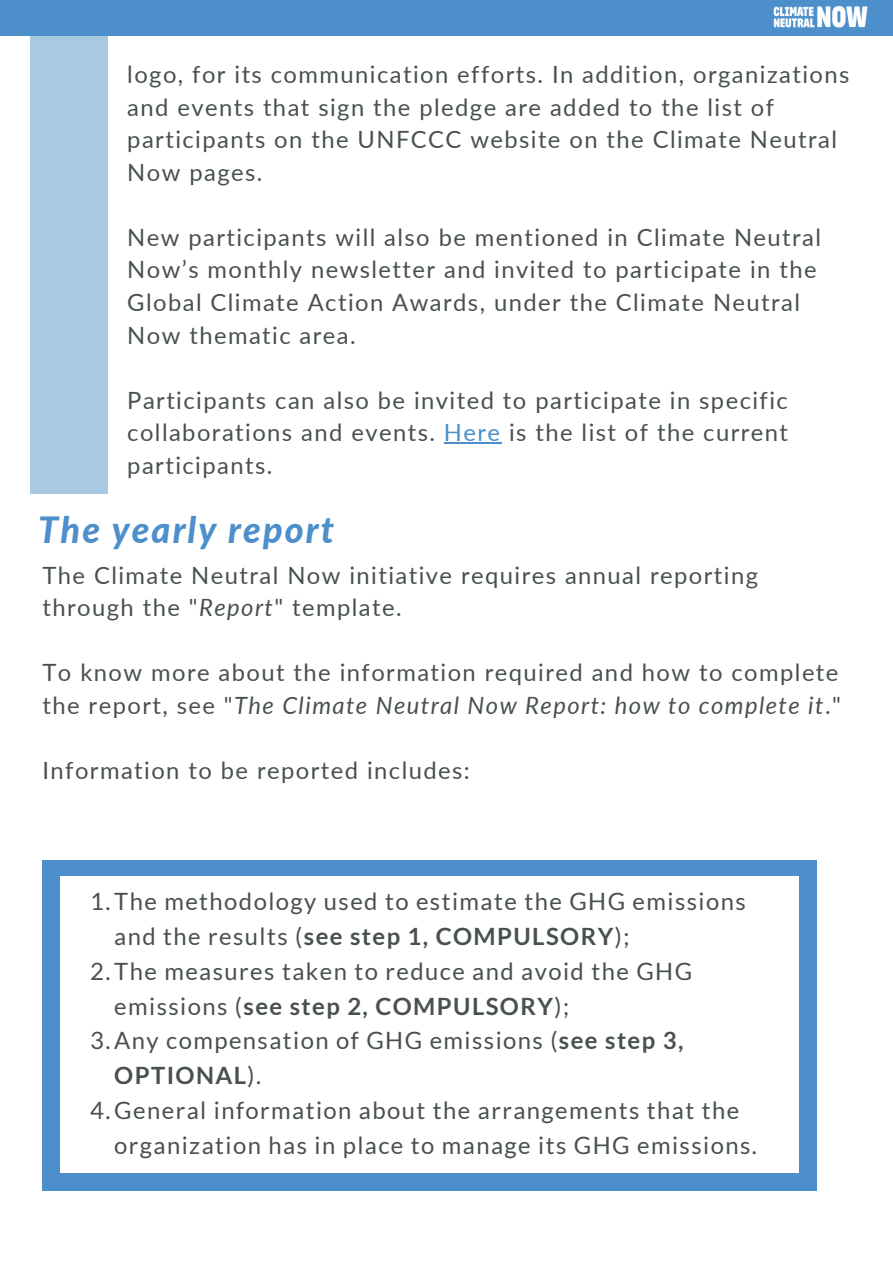
<style>
.page{position:relative;width:893px;height:1264px;background:#fff}
.page>*{position:absolute;margin:0;border:0;box-sizing:border-box;transform-origin:0 0}
.t1{font:italic 800 36.15px "Lato";letter-spacing:.055em;color:#4d8fcb}
.t2{font:23.85px/32.5px "Lato";letter-spacing:.06em;color:#495052}
.t3{font:700 23.85px "Lato";letter-spacing:.06em;color:#495052}
.s1{color:#4d8fcb}
.s2{font-style:italic}
.s3{font-weight:400}
.s4{font-weight:700}
</style>
<div class="page">
<div style="left:31px;top:36px;width:76px;height:457px;background:#a9c8e2"></div>
<hr style="left:444px;top:442px;width:57px;height:2px;background:#4d8fcb">
<div style="left:0;top:0;width:892px;height:36px;background:#4d8fcb"></div>
<img style="left:773px;top:6px;width:95px;height:22px">
<div style="left:42px;top:860px;width:774px;height:330px;background:#4d8fcb"></div>
<div style="left:60px;top:876px;width:738px;height:296px;background:#fff"></div>
<p class="t2" style="left:127px;top:57px;width:723px">logo, for its communication efforts. In addition, organizations and events that sign the pledge are added to the list of participants on the UNFCCC website on the Climate Neutral Now pages.</p>
<p class="t2" style="left:127px;top:220px;width:695px">New participants will also be mentioned in Climate Neutral Now’s monthly newsletter and invited to participate in the Global Climate Action Awards, under the Climate Neutral Now thematic area.</p>
<p class="t2" style="left:127px;top:383px;width:662px;text-align:justify">Participants can also be invited to participate in specific collaborations and events. <span class="s1">Here</span> is the list of the current participants.</p>
<h1 class="t1" style="left:38px;top:507px;width:297px">The yearly report</h1>
<p class="t2" style="left:42px;top:558px;width:717px">The Climate Neutral Now initiative requires annual reporting through the "<span class="s2">Report</span>" template.</p>
<p class="t2" style="left:42px;top:656px;width:799px">To know more about the information required and how to complete the report, see "<span class="s2">The Climate Neutral Now Report: how to complete it</span>."</p>
<p class="t2" style="left:42px;top:753px;width:429px">Information to be reported includes:</p>
<p class="t2" style="left:90px;top:884px;width:657px">1.The methodology used to estimate the GHG emissions</p>
<p class="t3" style="left:114px;top:921px;width:516px"><span class="s3">and the results (</span>see step 1, COMPULSORY<span class="s3">);</span></p>
<p class="t2" style="left:90px;top:954px;width:603px">2.The measures taken to reduce and avoid the GHG</p>
<p class="t3" style="left:114px;top:991px;width:456px"><span class="s3">emissions (</span>see step 2, COMPULSORY<span class="s3">);</span></p>
<p class="t2" style="left:90px;top:1023px;width:594px">3.Any compensation of GHG emissions (<span class="s4">see step 3,</span></p>
<p class="t3" style="left:114px;top:1060px;width:148px">OPTIONAL<span class="s3">).</span></p>
<p class="t2" style="left:90px;top:1093px;width:650px">4.General information about the arrangements that the</p>
<p class="t2" style="left:114px;top:1128px;width:644px">organization has in place to manage its GHG emissions.</p>
</div>
